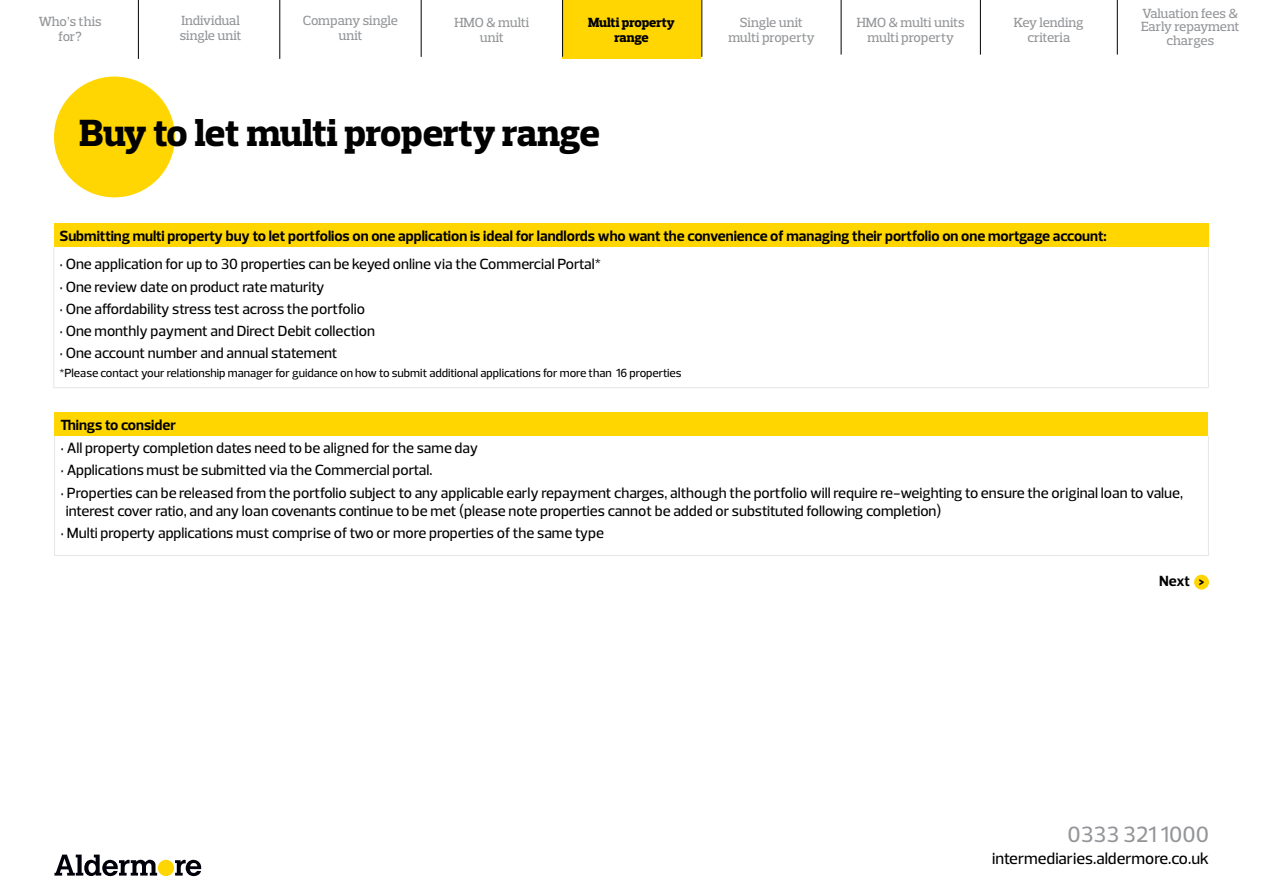
<style>
.page{position:relative;width:1263px;height:893px;background:#fff}
.page>*{position:absolute;margin:0;border:0;box-sizing:border-box;transform-origin:0 0}
.t1{font:800 38.55px "Prelo Slab";letter-spacing:-.015em;color:#000}
.t2{font:500 22.5px "Prelo";color:#939598}
.t3{font:500 16.5px "Prelo";color:#000}
.t4{font:500 15px/18px "Prelo";color:#000}
.t5{font:700 15px "Prelo";color:#000}
.t6{font:500 13.5px/15px "Prelo Slab";letter-spacing:-.01em;color:#939598;text-align:center}
.t7{font:800 13.5px/15px "Prelo Slab";letter-spacing:-.01em;color:#000;text-align:center}
.t8{font:500 12px "Prelo";color:#000}
</style>
<div class="page">
<div style="left:55px;top:413px;width:1153px;height:23px;background:#ffd600"></div>
<hr style="left:54px;top:436px;width:1px;height:119px;background:#e6e7e8">
<hr style="left:1208px;top:436px;width:1px;height:119px;background:#e6e7e8">
<hr style="left:54px;top:555px;width:1155px;height:1px;background:#e6e7e8">
<div style="left:158px;top:860px;width:16px;height:16px;background:#ffd600;border-radius:50%"></div>
<svg style="left:54px;top:855px;width:103px;height:21px"></svg>
<svg style="left:175px;top:860px;width:26px;height:16px"></svg>
<div style="left:54px;top:77px;width:121px;height:120px;background:#ffd602;border-radius:50%"></div>
<div style="left:1194px;top:575px;width:15px;height:15px;background:#ffd602;border-radius:50%"></div>
<div style="left:54px;top:223px;width:1154px;height:24px;background:#ffd600"></div>
<hr style="left:53px;top:247px;width:1px;height:140px;background:#e6e7e8">
<hr style="left:1208px;top:247px;width:1px;height:140px;background:#e6e7e8">
<hr style="left:53px;top:387px;width:1156px;height:1px;background:#e6e7e8">
<div style="left:562px;top:0;width:139px;height:59px;background:#ffd602"></div>
<hr style="left:421px;top:0;width:1px;height:57px;background:#000">
<hr style="left:562px;top:0;width:1px;height:57px;background:#000">
<hr style="left:279px;top:0;width:1px;height:59px;background:#000">
<hr style="left:702px;top:0;width:1px;height:57px;background:#000">
<hr style="left:841px;top:0;width:1px;height:55px;background:#000">
<hr style="left:980px;top:0;width:1px;height:55px;background:#000">
<hr style="left:1117px;top:0;width:1px;height:55px;background:#000">
<hr style="left:138px;top:0;width:1px;height:59px;background:#000">
<p class="t6" style="left:303px;top:13px;width:97px">Company single unit</p>
<p class="t6" style="left:1014px;top:15px;width:71px">Key lending criteria</p>
<p class="t6" style="left:1141px;top:7px;width:100px;line-height:13.5px">Valuation fees &amp;<br>Early repayment charges</p>
<p class="t6" style="left:39px;top:14px;width:64px">Who’s this for?</p>
<p class="t6" style="left:180px;top:13px;width:63px;text-align:left">Individual single unit</p>
<p class="t7" style="left:588px;top:15px;width:88px">Multi property range</p>
<p class="t6" style="left:454px;top:15px;width:76px">HMO &amp; multi unit</p>
<p class="t6" style="left:728px;top:15px;width:88px">Single unit multi property</p>
<p class="t6" style="left:857px;top:15px;width:109px">HMO &amp; multi units multi property</p>
<h1 class="t1" style="left:80px;top:110px;width:522px">Buy to let multi property range</h1>
<p class="t5" style="left:59px;top:227px;width:1049px">Submitting multi property buy to let portfolios on one application is ideal for landlords who want the convenience of managing their portfolio on one mortgage account:</p>
<p class="t4" style="left:59px;top:255px;width:543px">• One application for up to 30 properties can be keyed online via the Commercial Portal*</p>
<p class="t4" style="left:59px;top:278px;width:267px">• One review date on product rate maturity</p>
<p class="t4" style="left:59px;top:300px;width:307px">• One affordability stress test across the portfolio</p>
<p class="t4" style="left:59px;top:322px;width:317px">• One monthly payment and Direct Debit collection</p>
<p class="t4" style="left:59px;top:344px;width:280px">• One account number and annual statement</p>
<p class="t8" style="left:59px;top:366px;width:624px">*Please contact your relationship manager for guidance on how to submit additional applications for more than 16 properties</p>
<p class="t5" style="left:61px;top:416px;width:117px">Things to consider</p>
<p class="t4" style="left:61px;top:439px;width:419px">• All property completion dates need to be aligned for the same day</p>
<p class="t4" style="left:61px;top:461px;width:373px">• Applications must be submitted via the Commercial portal.</p>
<p class="t4" style="left:66px;top:484px;width:1119px;text-indent:-5px">• Properties can be released from the portfolio subject to any applicable early repayment charges, although the portfolio will require re-weighting to ensure the original loan to value, interest cover ratio, and any loan covenants continue to be met (please note properties cannot be added or substituted following completion)</p>
<p class="t4" style="left:61px;top:524px;width:545px">• Multi property applications must comprise of two or more properties of the same type</p>
<p class="t5" style="left:1159px;top:572px;width:47px">Next &gt;</p>
<h2 class="t2" style="left:1067px;top:820px;width:143px">0333 321 1000</h2>
<p class="t3" style="left:992px;top:848px;width:218px">intermediaries.aldermore.co.uk</p>
</div>
